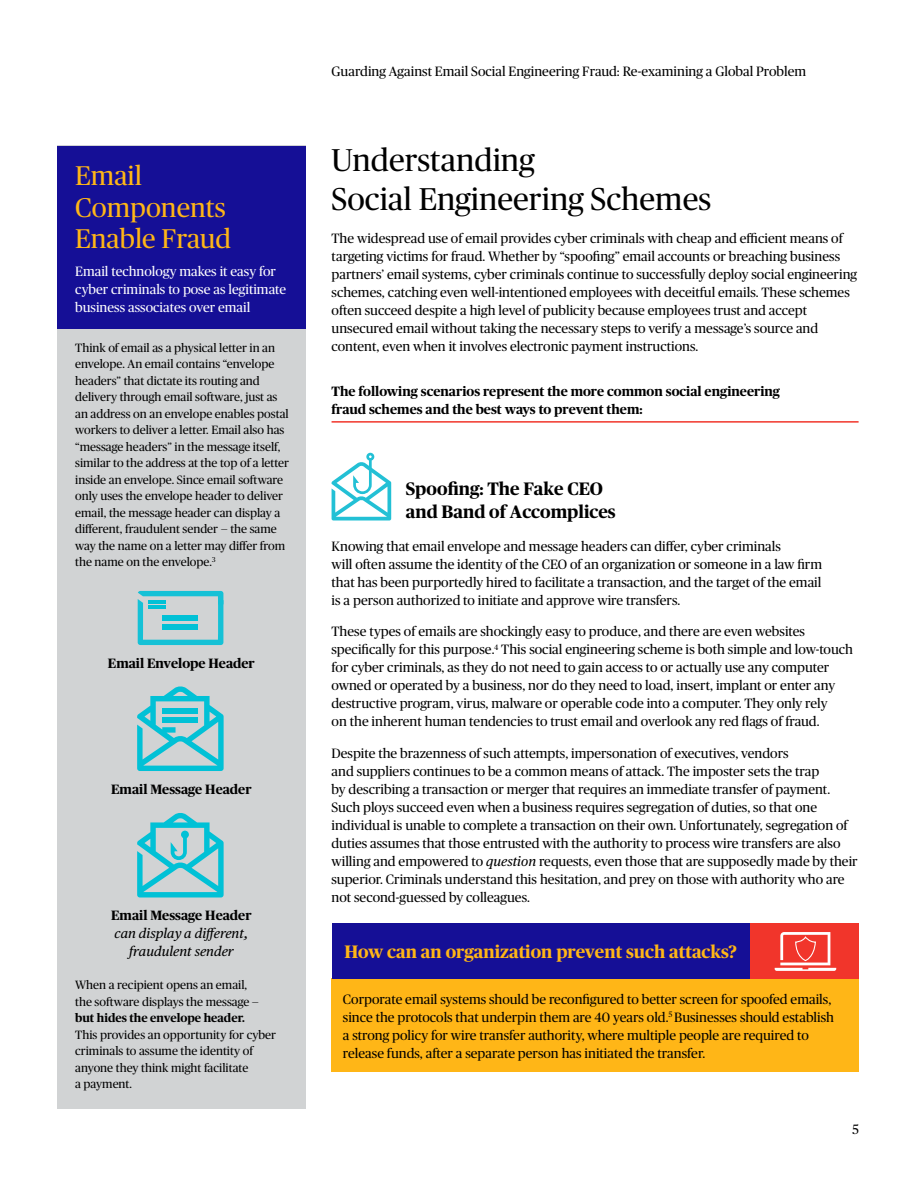
<style>
.page{position:relative;width:918px;height:1188px;background:#fff}
.page>*{position:absolute;margin:0;border:0;box-sizing:border-box;transform-origin:0 0}
.t1{font:31.5px/39px "Chubb Publico";color:#000}
.Section_Head{font:27px/31.5px "Chubb Publico";color:#ffb617}
.Fraud_Example_Head{font:700 18px/22.5px "Chubb Publico";color:#000}
.Fraud_Solution_Head{font:700 18px "Chubb Publico";color:#ffb617}
.Body{font:13.5px/18px "Chubb Publico";color:#000}
.Sunhead_w_Rule{font:700 13.5px/18px "Chubb Publico";color:#000}
.t2{font:13.5px/18px "Chubb Publico";color:#fff}
.Body-2{font:italic 13.5px/18px "Publico Text";color:#000;text-align:center}
.Body-3{font:700 13.5px "Chubb Publico";color:#000}
.Body-4{font:12px/16.5px "Chubb Publico";color:#000}
.s1{font-family:"Chubb Publico";font-weight:700;font-style:normal}
.s2{font-weight:700}
.s3{font-family:"Publico Text";font-style:italic}
</style>
<div class="page">
<div style="left:57px;top:146px;width:249px;height:963px;background:#d1d3d4"></div>
<div style="left:57px;top:146px;width:249px;height:182px;background:#150f96"></div>
<svg style="left:138px;top:591px;width:85px;height:54px"></svg>
<div style="left:163px;top:616px;width:35px;height:5px;background:#01c1d6"></div>
<div style="left:163px;top:624px;width:35px;height:6px;background:#01c1d6"></div>
<hr style="left:148px;top:600px;width:18px;height:4px;background:#01c1d6">
<hr style="left:148px;top:606px;width:18px;height:3px;background:#01c1d6">
<svg style="left:137px;top:686px;width:87px;height:85px"></svg>
<svg style="left:137px;top:813px;width:87px;height:84px"></svg>
<hr style="left:332px;top:421px;width:527px;height:2px;background:#f1352b">
<svg style="left:332px;top:453px;width:59px;height:68px"></svg>
<div style="left:332px;top:978px;width:527px;height:94px;background:#ffb617"></div>
<div style="left:334px;top:924px;width:525px;height:55px;background:#f1352b"></div>
<div style="left:332px;top:924px;width:418px;height:55px;background:#150f96"></div>
<svg style="left:775px;top:932px;width:61px;height:39px"></svg>
<h1 class="Section_Head" style="left:75px;top:159px;width:157px">Email<br>Components<br>Enable Fraud</h1>
<h2 class="t2" style="left:75px;top:262px;width:213px">Email technology makes it easy for cyber criminals to pose as legitimate business associates over email</h2>
<p class="Body-4" style="left:75px;top:339px;width:215px">Think of email as a physical letter in an envelope. An email contains “envelope headers” that dictate its routing and delivery through email software, just as an address on an envelope enables postal workers to deliver a letter. Email also has “message headers” in the message itself, similar to the address at the top of a letter inside an envelope. Since email software only uses the envelope header to deliver email, the message header can display a different, fraudulent sender — the same way the name on a letter may differ from the name on the envelope.<sup>3</sup></p>
<p class="Body-3" style="left:108px;top:654px;width:148px">Email Envelope Header</p>
<p class="Body-3" style="left:111px;top:780px;width:142px">Email Message Header</p>
<p class="Body-2" style="left:111px;top:906px;width:142px"><span class="s1">Email Message Header </span>can display a different, fraudulent sender</p>
<p class="Body-4" style="left:75px;top:976px;width:202px">When a recipient opens an email,<br>the software displays the message — <span class="s2">but hides the envelope header.<br></span>This provides an opportunity for cyber criminals to assume the identity of anyone they think might facilitate<br>a payment.</p>
<p class="Body" style="left:332px;top:61px;width:476px">Guarding Against Email Social Engineering Fraud: Re-examining a Global Problem</p>
<h1 class="t1" style="left:332px;top:139px;width:381px">Understanding<br>Social Engineering Schemes</h1>
<p class="Body" style="left:332px;top:229px;width:527px">The widespread use of email provides cyber criminals with cheap and efficient means of targeting victims for fraud. Whether by “spoofing” email accounts or breaching business partners’ email systems, cyber criminals continue to successfully deploy social engineering schemes, catching even well-intentioned employees with deceitful emails. These schemes often succeed despite a high level of publicity because employees trust and accept unsecured email without taking the necessary steps to verify a message’s source and content, even when it involves electronic payment instructions.</p>
<h2 class="Sunhead_w_Rule" style="left:332px;top:382px;width:450px">The following scenarios represent the more common social engineering fraud schemes and the best ways to prevent them:</h2>
<h1 class="Fraud_Example_Head" style="left:406px;top:477px;width:211px">Spoofing: The Fake CEO and Band of Accomplices</h1>
<p class="Body" style="left:332px;top:536px;width:492px">Knowing that email envelope and message headers can differ, cyber criminals<br>will often assume the identity of the CEO of an organization or someone in a law firm that has been purportedly hired to facilitate a transaction, and the target of the email is a person authorized to initiate and approve wire transfers.</p>
<p class="Body" style="left:332px;top:622px;width:523px">These types of emails are shockingly easy to produce, and there are even websites specifically for this purpose.<sup>4</sup> This social engineering scheme is both simple and low-touch for cyber criminals, as they do not need to gain access to or actually use any computer owned or operated by a business, nor do they need to load, insert, implant or enter any destructive program, virus, malware or operable code into a computer. They only rely<br>on the inherent human tendencies to trust email and overlook any red flags of fraud.</p>
<p class="Body" style="left:332px;top:743px;width:528px">Despite the brazenness of such attempts, impersonation of executives, vendors<br>and suppliers continues to be a common means of attack. The imposter sets the trap<br>by describing a transaction or merger that requires an immediate transfer of payment.<br>Such ploys succeed even when a business requires segregation of duties, so that one individual is unable to complete a transaction on their own. Unfortunately, segregation of duties assumes that those entrusted with the authority to process wire transfers are also willing and empowered to <span class="s3">question</span> requests, even those that are supposedly made by their superior. Criminals understand this hesitation, and prey on those with authority who are not second-guessed by colleagues.</p>
<h1 class="Fraud_Solution_Head" style="left:345px;top:939px;width:394px">How can an organization prevent such attacks?</h1>
<p class="Body" style="left:343px;top:990px;width:493px">Corporate email systems should be reconfigured to better screen for spoofed emails, since the protocols that underpin them are 40 years old.<sup>5</sup> Businesses should establish a strong policy for wire transfer authority, where multiple people are required to release funds, after a separate person has initiated the transfer.</p>
<p class="Body" style="left:852px;top:1120px;width:8px">5</p>
</div>
